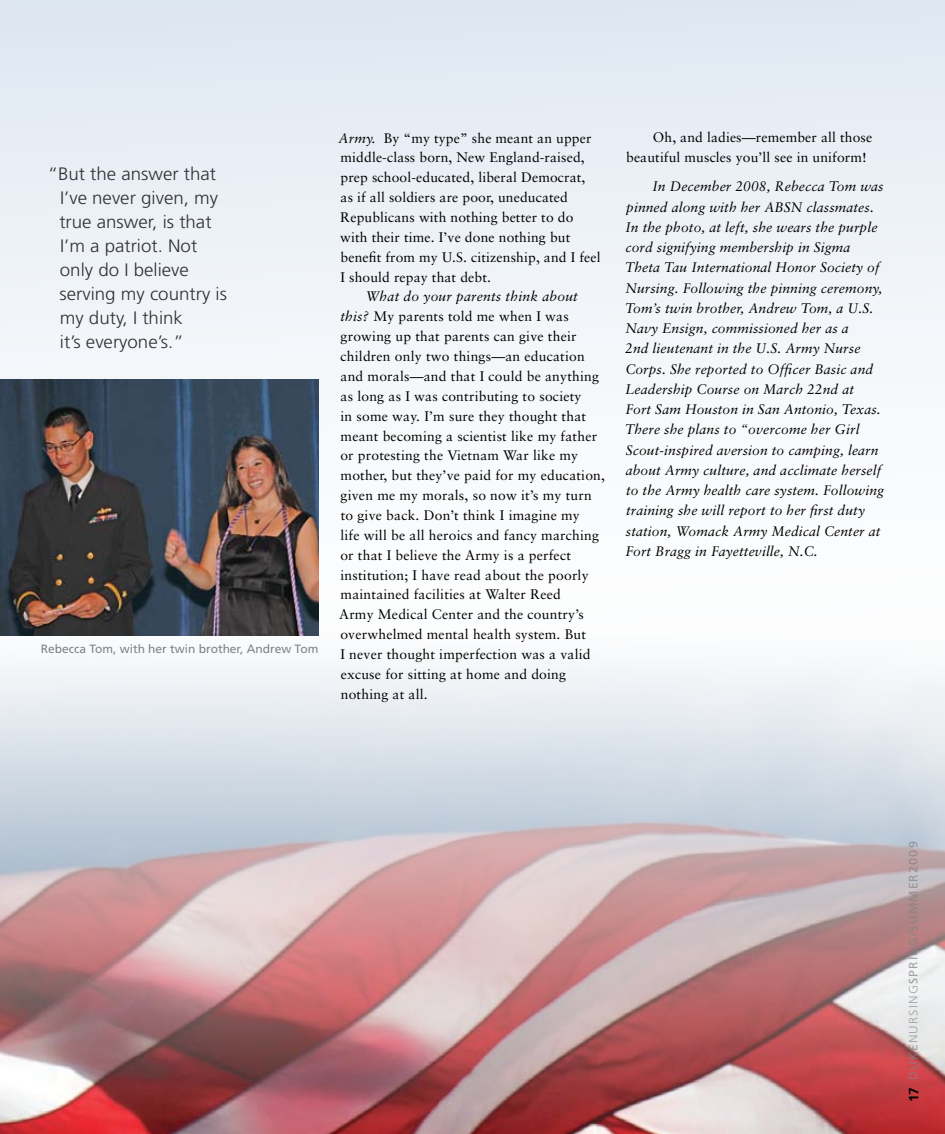
<style>
.page{position:relative;width:945px;height:1134px;background:#fff}
.page>*{position:absolute;margin:0;border:0;box-sizing:border-box;transform-origin:0 0}
.t1{font:300 18px/24px "Frutiger";color:#000;scale:1.04 1}
.t2{font:13.8px/19.8px "Sabon";letter-spacing:.015em;color:#000}
.t3{font:italic 13.8px/20.2px "Sabon";letter-spacing:.01em;color:#000}
.t4{font:700 13.5px "Frutiger";color:#000}
.t5{font:12px "Frutiger";color:#808285}
.t6{font:12px "Frutiger";letter-spacing:.1em;color:#808285}
.s1{font-style:italic}
.s2{font-weight:300}
</style>
<div class="page">
<svg style="left:0;top:0;width:945px;height:379px;fill:#ebf0f6"></svg>
<img style="left:0;top:635px;width:945px;height:499px">
<img style="left:0;top:379px;width:319px;height:256px">
<h1 class="t1" style="left:59px;top:162px;width:163px;text-indent:-12px">“But the answer that<br>I’ve never given, my true answer, is that<br>I’m a patriot. Not only do I believe serving my country is my duty, I think<br>it’s everyone’s.”</h1>
<p class="t5" style="left:41px;top:641px;width:279px">Rebecca Tom, with her twin brother, Andrew Tom</p>
<p class="t2" style="left:339px;top:128px;width:264px"><span class="s1">Army.</span> By “my type” she meant an upper middle-class born, New England-raised, prep school-educated, liberal Democrat,<br>as if all soldiers are poor, uneducated Republicans with nothing better to do with their time. I’ve done nothing but benefit from my U.S. citizenship, and I feel I should repay that debt.</p>
<p class="t2" style="left:339px;top:287px;width:267px;text-indent:26px"><span class="s1">What do your parents think about this?</span> My parents told me when I was growing up that parents can give their children only two things—an education and morals—and that I could be anything as long as I was contributing to society<br>in some way. I’m sure they thought that meant becoming a scientist like my father or protesting the Vietnam War like my mother, but they’ve paid for my education, given me my morals, so now it’s my turn to give back. Don’t think I imagine my<br>life will be all heroics and fancy marching or that I believe the Army is a perfect institution; I have read about the poorly maintained facilities at Walter Reed<br>Army Medical Center and the country’s overwhelmed mental health system. But<br>I never thought imperfection was a valid excuse for sitting at home and doing nothing at all.</p>
<p class="t2" style="left:626px;top:127px;width:248px;text-indent:27px">Oh, and ladies—remember all those beautiful muscles you’ll see in uniform!</p>
<p class="t3" style="left:625px;top:177px;width:261px;text-indent:27px">In December 2008, Rebecca Tom was pinned along with her ABSN classmates.<br>In the photo, at left, she wears the purple cord signifying membership in Sigma Theta Tau International Honor Society of Nursing. Following the pinning ceremony, Tom’s twin brother, Andrew Tom, a U.S.<br>Navy Ensign, commissioned her as a<br>2nd lieutenant in the U.S. Army Nurse Corps. She reported to Officer Basic and Leadership Course on March 22nd at<br>Fort Sam Houston in San Antonio, Texas.<br>There she plans to “overcome her Girl Scout-inspired aversion to camping, learn about Army culture, and acclimate herself to the Army health care system. Following training she will report to her first duty station, Womack Army Medical Center at Fort Bragg in Fayetteville, N.C.</p>
<p class="t6" style="left:906px;top:1080px;width:240px;rotate:-90deg">DUKE<span class="s2">NURSING</span>SPRING/SUMMER2009</p>
<p class="t4" style="left:906px;top:1102px;width:17px;rotate:-90deg">17</p>
</div>
